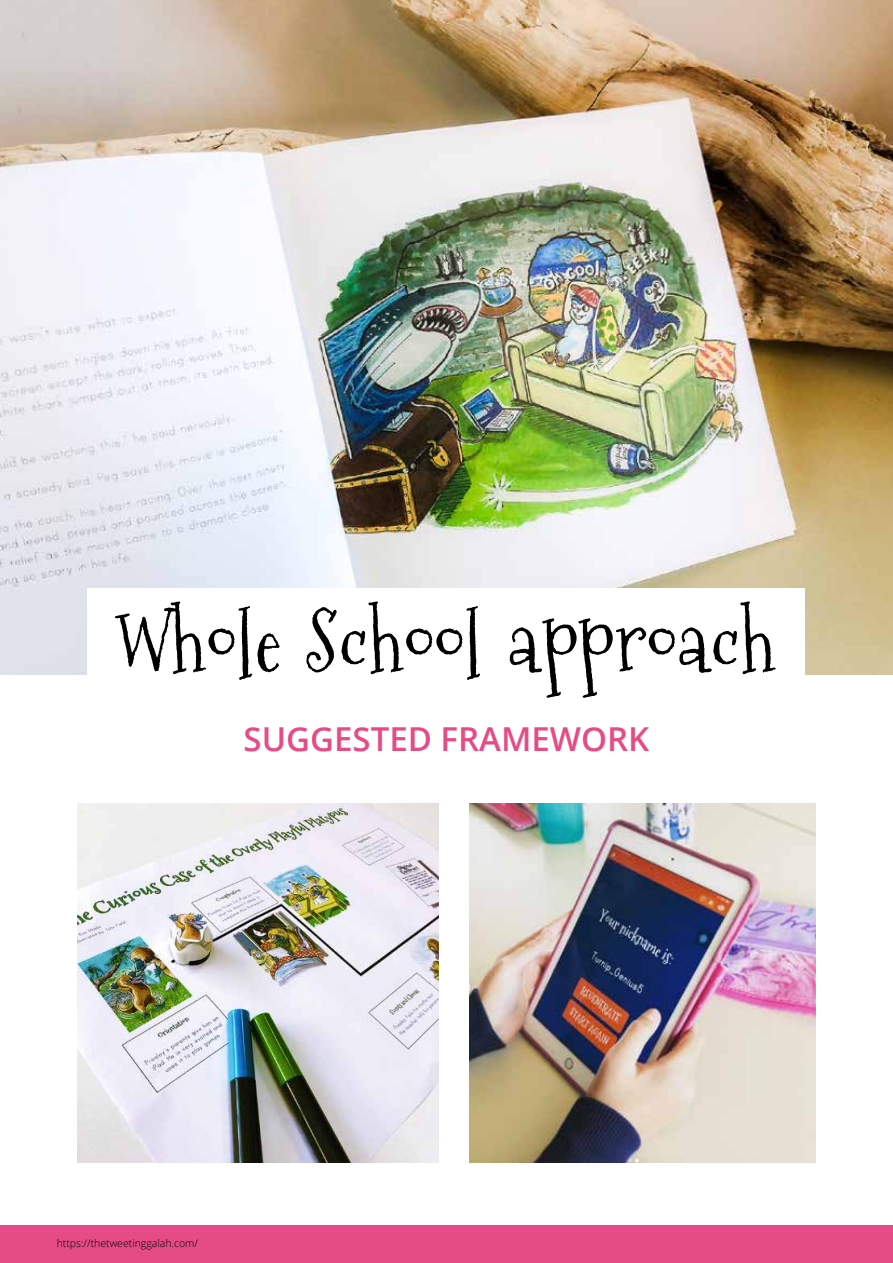
<style>
.page{position:relative;width:893px;height:1263px;background:#fff}
.page>*{position:absolute;margin:0;border:0;box-sizing:border-box;transform-origin:0 0}
.t1{font:82.5px "Mountainsof Christmas";color:#000}
.t2{font:600 33px "Open Sans";color:#e54c85}
.t3{font:300 10.5px "Open Sans";color:#000}
</style>
<div class="page">
<div style="left:0;top:1226px;width:893px;height:37px;background:#e54c85"></div>
<img style="left:0;top:0;width:893px;height:674px">
<div style="left:88px;top:588px;width:717px;height:172px;background:#fff"></div>
<img style="left:77px;top:803px;width:361px;height:359px">
<img style="left:470px;top:803px;width:346px;height:359px">
<h1 class="t1" style="left:120px;top:586px;width:660px">Whole School approach</h1>
<h2 class="t2" style="left:244px;top:717px;width:407px">SUGGESTED FRAMEWORK</h2>
<p class="t3" style="left:57px;top:1235px;width:143px">https://thetweetinggalah.com/</p>
</div>
